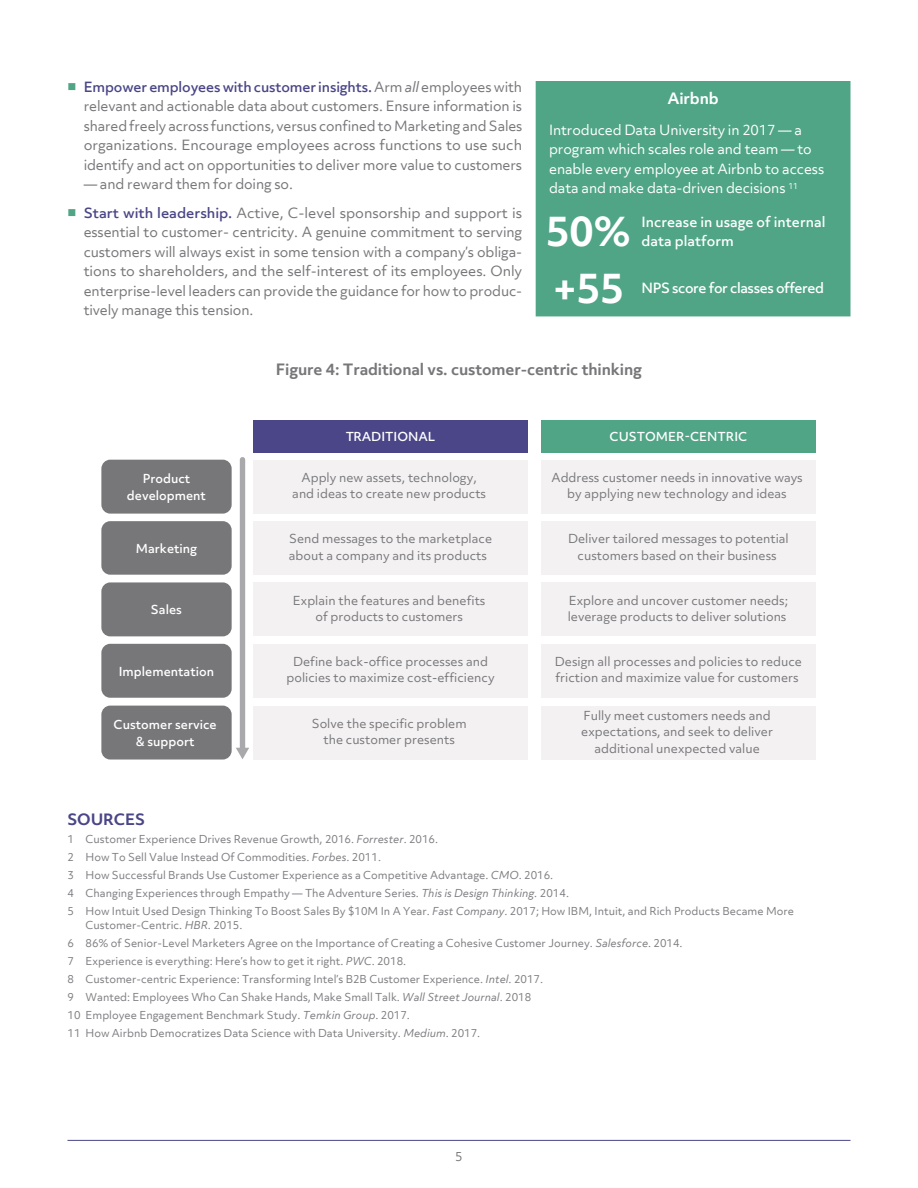
<style>
.page{position:relative;width:918px;height:1188px;background:#fff}
.page>*{position:absolute;margin:0;border:0;box-sizing:border-box;transform-origin:0 0}
.Body_Text__0p{font:700 39px "Objektiv Mk 3";color:#fff}
.Figure_Heading__0p0{font:700 15px "Objektiv Mk 3";letter-spacing:-.01em;color:#77777a}
.Heading_1__0p3{font:700 15px "Objektiv Mk 3";letter-spacing:-.01em;color:#4a4687}
.Heading_1__0p0__Whit{font:700 15px "Objektiv Mk 3";letter-spacing:-.01em;color:#fff}
.t1{font:13.5px/19.5px "Objektiv Mk 3";letter-spacing:-.01em;color:#77777a;text-align:justify}
.Body_Text__0p-2{font:13.5px/19.5px "Objektiv Mk 3";letter-spacing:-.01em;color:#fff}
.Body_Text__0p__Bold{font:500 13.5px/19.5px "Objektiv Mk 3";color:#fff}
.Body_Text__0p__Bold-2{font:500 13.5px "Objektiv Mk 3";letter-spacing:-.03em;color:#fff}
.t2{font:12px/16.5px "Objektiv Mk 3";color:#77777a;text-align:center}
.t3{font:500 12px/16.5px "Objektiv Mk 3";color:#fff;text-align:center}
.t4{font:10.5px/13.5px "Objektiv Mk 3";color:#7d7d81}
.s1{font-weight:500;color:#4a4687}
.s2{font-style:italic}
</style>
<div class="page">
<hr style="left:68px;top:1140px;width:782px;height:1px;background:#4a4687">
<div style="left:101px;top:521px;width:131px;height:54px;background:#77777a;border-radius:9px"></div>
<div style="left:101px;top:582px;width:131px;height:54px;background:#77777a;border-radius:9px"></div>
<div style="left:101px;top:644px;width:131px;height:54px;background:#77777a;border-radius:9px"></div>
<div style="left:101px;top:706px;width:131px;height:54px;background:#77777a;border-radius:9px"></div>
<div style="left:541px;top:420px;width:275px;height:33px;background:#4fa586"></div>
<div style="left:254px;top:460px;width:274px;height:54px;background:#f4f1f2"></div>
<div style="left:541px;top:460px;width:275px;height:54px;background:#f4f1f2"></div>
<div style="left:254px;top:521px;width:274px;height:54px;background:#f4f1f2"></div>
<div style="left:541px;top:521px;width:275px;height:54px;background:#f4f1f2"></div>
<div style="left:254px;top:582px;width:274px;height:54px;background:#f4f1f2"></div>
<div style="left:541px;top:582px;width:275px;height:54px;background:#f4f1f2"></div>
<div style="left:254px;top:644px;width:274px;height:54px;background:#f4f1f2"></div>
<div style="left:541px;top:644px;width:275px;height:54px;background:#f4f1f2"></div>
<div style="left:254px;top:706px;width:274px;height:54px;background:#f4f1f2"></div>
<div style="left:541px;top:706px;width:275px;height:54px;background:#f4f1f2"></div>
<div style="left:101px;top:460px;width:131px;height:54px;background:#77777a;border-radius:9px"></div>
<div style="left:240px;top:460px;width:5px;height:290px;background:#a9a8aa"></div>
<svg style="left:236px;top:748px;width:13px;height:11px"></svg>
<div style="left:254px;top:420px;width:274px;height:33px;background:#4a4687"></div>
<div style="left:536px;top:81px;width:314px;height:235px;background:#4fa586"></div>
<p class="t1" style="left:84px;top:77px;width:440px"><span class="s1">Empower employees with customer insights.</span> Arm <span class="s2">all</span> employees with relevant and actionable data about customers. Ensure information is shared freely across functions, versus confined to Marketing and Sales organizations. Encourage employees across functions to use such identify and act on opportunities to deliver more value to customers</p>
<p class="t1" style="left:84px;top:175px;width:211px">— and reward them for doing so.</p>
<p class="t1" style="left:84px;top:203px;width:440px"><span class="s1">Start with leadership.</span> Active, C-level sponsorship and support is essential to customer- centricity. A genuine commitment to serving customers will always exist in some tension with a company’s obliga&shy;tions to shareholders, and the self-interest of its employees. Only enterprise-level leaders can provide the guidance for how to produc&shy;tively manage this tension.</p>
<p class="Heading_1__0p0__Whit" style="left:667px;top:88px;width:53px">Airbnb</p>
<p class="Body_Text__0p-2" style="left:549px;top:120px;width:277px">Introduced Data University in 2017 — a program which scales role and team — to enable every employee at Airbnb to access data and make data-driven decisions <sup>11</sup></p>
<p class="Body_Text__0p" style="left:546px;top:204px;width:87px">50%</p>
<p class="Body_Text__0p__Bold" style="left:642px;top:212px;width:185px">Increase in usage of internal data platform</p>
<p class="Body_Text__0p" style="left:553px;top:261px;width:73px">+55</p>
<p class="Body_Text__0p__Bold-2" style="left:642px;top:279px;width:184px">NPS score for classes offered</p>
<p class="Figure_Heading__0p0" style="left:276px;top:359px;width:368px">Figure 4: Traditional vs. customer-centric thinking</p>
<p class="t3" style="left:127px;top:470px;width:81px">Product development</p>
<p class="t3" style="left:136px;top:540px;width:63px">Marketing</p>
<p class="t3" style="left:151px;top:601px;width:33px">Sales</p>
<p class="t3" style="left:119px;top:663px;width:97px">Implementation</p>
<p class="t3" style="left:114px;top:716px;width:105px">Customer service &amp; support</p>
<p class="t3" style="left:346px;top:429px;width:91px">TRADITIONAL</p>
<p class="t3" style="left:610px;top:429px;width:139px">CUSTOMER-CENTRIC</p>
<p class="t2" style="left:292px;top:469px;width:195px">Apply new assets, technology, and ideas to create new products</p>
<p class="t2" style="left:552px;top:469px;width:253px">Address customer needs in innovative ways by applying new technology and ideas</p>
<p class="t2" style="left:289px;top:530px;width:205px;text-align:left">Send messages to the marketplace about a company and its products</p>
<p class="t2" style="left:568px;top:530px;width:222px">Deliver tailored messages to potential customers based on their business</p>
<p class="t2" style="left:293px;top:592px;width:194px">Explain the features and benefits of products to customers</p>
<p class="t2" style="left:568px;top:592px;width:222px;text-align:left">Explore and uncover customer needs; leverage products to deliver solutions</p>
<p class="t2" style="left:286px;top:653px;width:210px">Define back-office processes and policies to maximize cost-efficiency</p>
<p class="t2" style="left:555px;top:653px;width:249px;text-align:left">Design all processes and policies to reduce friction and maximize value for customers</p>
<p class="t2" style="left:312px;top:715px;width:156px">Solve the specific problem the customer presents</p>
<p class="t2" style="left:581px;top:707px;width:193px">Fully meet customers needs and expectations, and seek to deliver additional unexpected value</p>
<p class="Heading_1__0p3" style="left:68px;top:809px;width:79px">SOURCES</p>
<p class="t4" style="left:68px;top:833px;width:372px">1 Customer Experience Drives Revenue Growth, 2016. <span class="s2">Forrester</span>. 2016.</p>
<p class="t4" style="left:68px;top:851px;width:315px">2 How To Sell Value Instead Of Commodities. <span class="s2">Forbes</span>. 2011.</p>
<p class="t4" style="left:68px;top:869px;width:487px">3 How Successful Brands Use Customer Experience as a Competitive Advantage. <span class="s2">CMO</span>. 2016.</p>
<p class="t4" style="left:68px;top:887px;width:503px">4 Changing Experiences through Empathy — The Adventure Series. <span class="s2">This is Design Thinking.</span> 2014.</p>
<p class="t4" style="left:86px;top:905px;width:710px;text-indent:-18px">5 How Intuit Used Design Thinking To Boost Sales By $10M In A Year. <span class="s2">Fast Company</span>. 2017; How IBM, Intuit, and Rich Products Became More<br>Customer-Centric. <span class="s2">HBR</span>. 2015.</p>
<p class="t4" style="left:68px;top:936px;width:617px">6 86% of Senior-Level Marketers Agree on the Importance of Creating a Cohesive Customer Journey. <span class="s2">Salesforce</span>. 2014.</p>
<p class="t4" style="left:68px;top:954px;width:340px">7 Experience is everything: Here’s how to get it right. <span class="s2">PWC</span>. 2018.</p>
<p class="t4" style="left:68px;top:972px;width:477px">8 Customer-centric Experience: Transforming Intel’s B2B Customer Experience. <span class="s2">Intel</span>. 2017.</p>
<p class="t4" style="left:68px;top:990px;width:465px">9 Wanted: Employees Who Can Shake Hands, Make Small Talk. <span class="s2">Wall Street Journal</span>. 2018</p>
<p class="t4" style="left:68px;top:1008px;width:344px">10 Employee Engagement Benchmark Study. <span class="s2">Temkin Group</span>. 2017.</p>
<p class="t4" style="left:68px;top:1026px;width:414px">11 How Airbnb Democratizes Data Science with Data University. <span class="s2">Medium</span>. 2017.</p>
<p class="t2" style="left:455px;top:1148px;width:9px">5</p>
</div>
